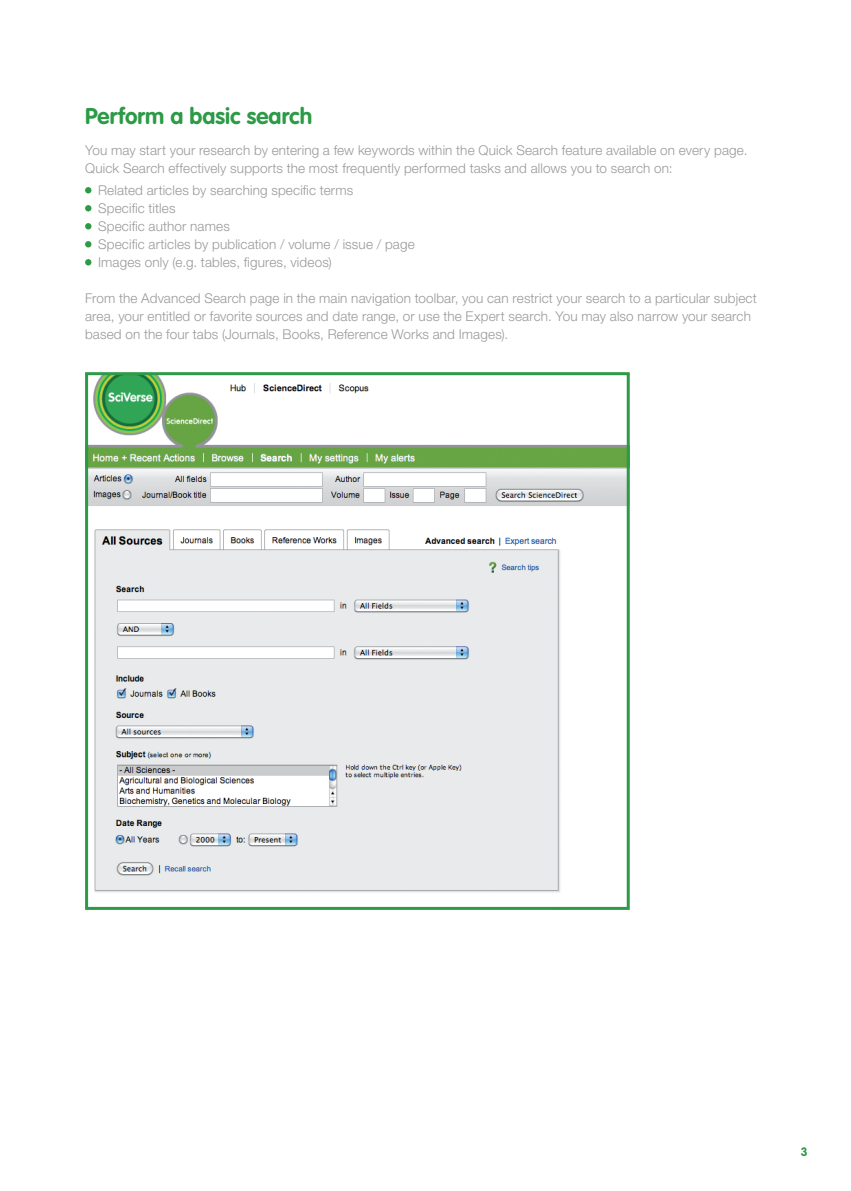
<style>
.page{position:relative;width:851px;height:1191px;background:#fff}
.page>*{position:absolute;margin:0;border:0;box-sizing:border-box;transform-origin:0 0}
.t1{font:700 22.5px "VAG Rounded";letter-spacing:.005em;color:#2c9a46}
.t2{font:300 13.5px/18px "Helvetica Neue";letter-spacing:.01em;color:#999}
.t3{font:700 12px "VAG Rounded";color:#2c9a46}
</style>
<div class="page">
<svg style="left:85px;top:187px;width:6px;height:6px"></svg>
<svg style="left:85px;top:205px;width:6px;height:6px"></svg>
<svg style="left:85px;top:223px;width:6px;height:6px"></svg>
<svg style="left:85px;top:241px;width:6px;height:6px"></svg>
<svg style="left:85px;top:259px;width:6px;height:6px"></svg>
<img style="left:89px;top:376px;width:536px;height:517px">
<div style="left:85px;top:372px;width:544px;height:538px;border:3px solid #2c9a46"></div>
<h1 class="t1" style="left:85px;top:103px;width:229px">Perform a basic search</h1>
<p class="t2" style="left:85px;top:141px;width:663px">You may start your research by entering a few keywords within the Quick Search feature available on every page.<br>Quick Search effectively supports the most frequently performed tasks and allows you to search on:</p>
<p class="t2" style="left:98px;top:181px;width:318px">Related articles by searching specific terms<br>Specific titles<br>Specific author names<br>Specific articles by publication / volume / issue / page Images only (e.g. tables, figures, videos)</p>
<p class="t2" style="left:85px;top:289px;width:673px">From the Advanced Search page in the main navigation toolbar, you can restrict your search to a particular subject area, your entitled or favorite sources and date range, or use the Expert search. You may also narrow your search based on the four tabs (Journals, Books, Reference Works and Images).</p>
<p class="t3" style="left:800px;top:1144px;width:8px">3</p>
</div>
